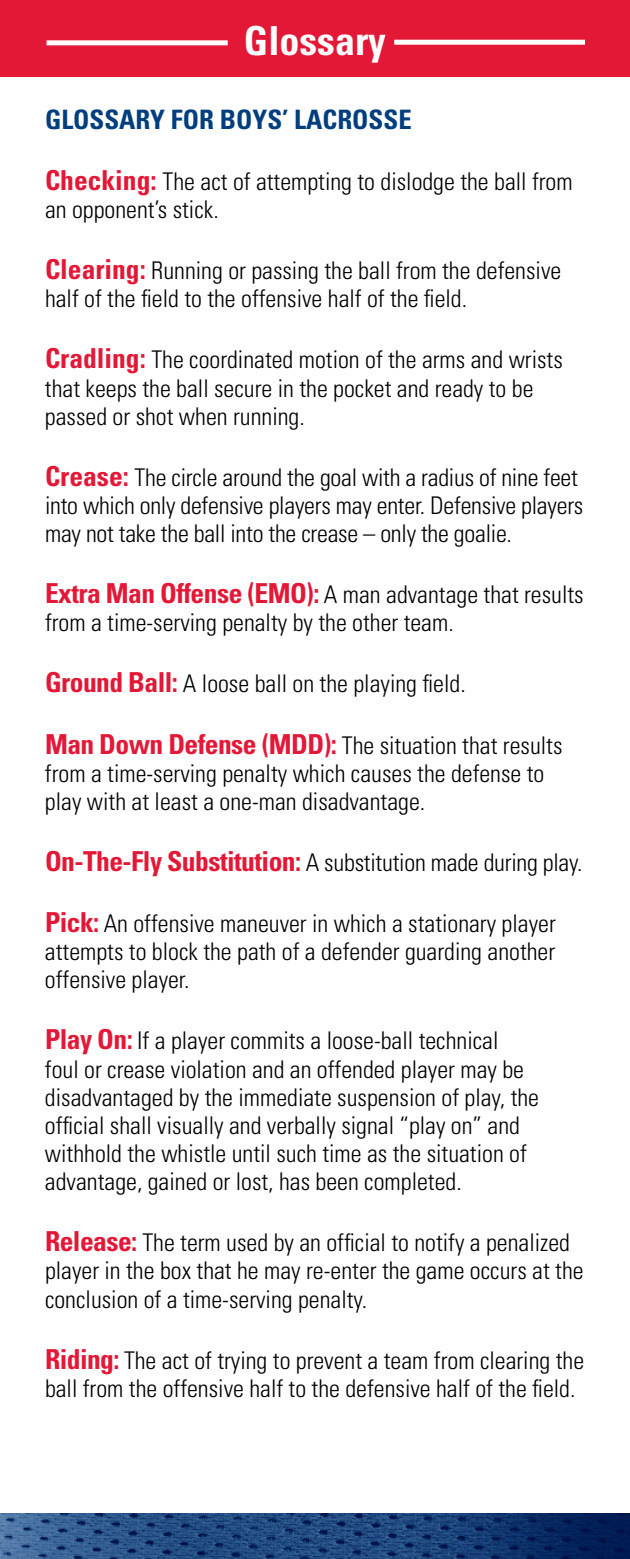
<style>
.page{position:relative;width:630px;height:1559px;background:#fff}
.page>*{position:absolute;margin:0;border:0;box-sizing:border-box;transform-origin:0 0}
.t1{font:700 condensed 40px "Univers";color:#fff}
.t2{font:700 condensed 26.75px "Univers";color:#003e7e}
.t3{font:300 condensed 24.5px/28.2px "Univers";color:#000}
.s1{font-weight:700;font-size:27.5px;color:#e31837}
</style>
<div class="page">
<div style="left:0;top:0;width:630px;height:77px;background:#e31837"></div>
<div style="left:47px;top:40px;width:181px;height:5px;background:#fff"></div>
<div style="left:394px;top:40px;width:191px;height:5px;background:#fff"></div>
<img style="left:1px;top:1513px;width:629px;height:46px">
<img style="left:0;top:1513px;width:1px;height:46px">
<h1 class="t1" style="left:244px;top:16px;width:144px">Glossary</h1>
<p class="t2" style="left:45px;top:103px;width:368px">Glossary for boys’ lacrosse</p>
<p class="t3" style="left:45px;top:167px;width:529px"><span class="s1">Checking:</span> The act of attempting to dislodge the ball from an opponent’s stick.</p>
<p class="t3" style="left:45px;top:256px;width:518px"><span class="s1">Clearing:</span> Running or passing the ball from the defensive half of the field to the offensive half of the field.</p>
<p class="t3" style="left:45px;top:345px;width:519px"><span class="s1">Cradling:</span> The coordinated motion of the arms and wrists that keeps the ball secure in the pocket and ready to be passed or shot when running.</p>
<p class="t3" style="left:45px;top:463px;width:540px"><span class="s1">Crease:</span> The circle around the goal with a radius of nine feet into which only defensive players may enter. Defensive players may not take the ball into the crease – only the goalie.</p>
<p class="t3" style="left:45px;top:580px;width:540px"><span class="s1">Extra Man Offense (EMO):</span> A man advantage that results from a time-serving penalty by the other team.</p>
<p class="t3" style="left:45px;top:669px;width:422px"><span class="s1">Ground Ball:</span> A loose ball on the playing field.</p>
<p class="t3" style="left:45px;top:730px;width:519px"><span class="s1">Man Down Defense (MDD):</span> The situation that results from a time-serving penalty which causes the defense to play with at least a one-man disadvantage.</p>
<p class="t3" style="left:45px;top:848px;width:539px"><span class="s1">On-The-Fly Substitution:</span> A substitution made during play.</p>
<p class="t3" style="left:45px;top:909px;width:512px;text-align:justify"><span class="s1">Pick:</span> An offensive maneuver in which a stationary player attempts to block the path of a defender guarding another offensive player.</p>
<p class="t3" style="left:45px;top:1026px;width:496px"><span class="s1">Play On:</span> If a player commits a loose-ball technical<br>foul or crease violation and an offended player may be disadvantaged by the immediate suspension of play, the official shall visually and verbally signal “play on” and withhold the whistle until such time as the situation of advantage, gained or lost, has been completed.</p>
<p class="t3" style="left:45px;top:1228px;width:540px"><span class="s1">Release:</span> The term used by an official to notify a penalized player in the box that he may re-enter the game occurs at the conclusion of a time-serving penalty.</p>
<p class="t3" style="left:45px;top:1345px;width:541px"><span class="s1">Riding:</span> The act of trying to prevent a team from clearing the ball from the offensive half to the defensive half of the field.</p>
</div>
